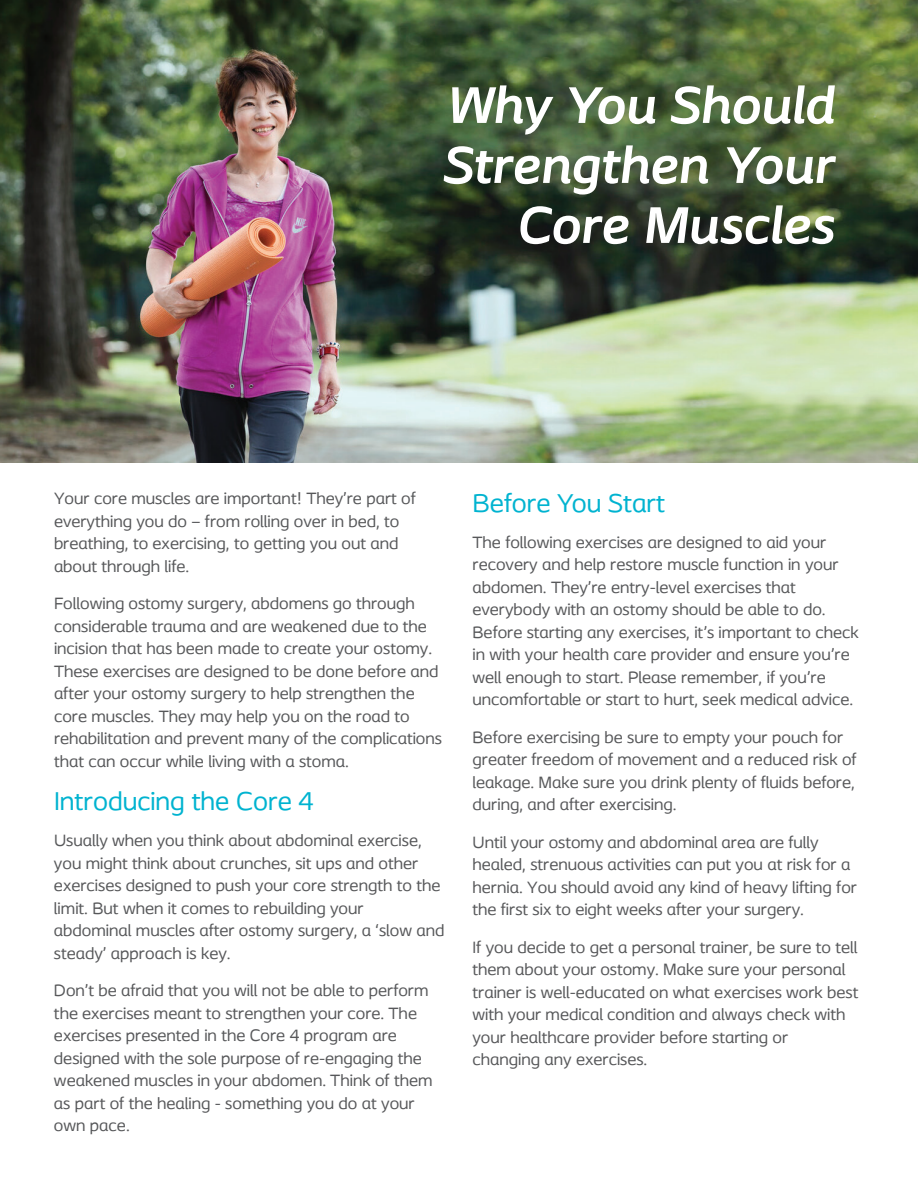
<style>
.page{position:relative;width:918px;height:1188px;background:#fff}
.page>*{position:absolute;margin:0;border:0;box-sizing:border-box;transform-origin:0 0}
.Heading{font:italic 700 54px/60px "Coloplast";letter-spacing:-.005em;color:#fff;text-align:right}
.Text{font:27px "Coloplast";color:#00b3d0}
.Text-2{font:17.25px/22.5px "Coloplast";color:#57585a}
</style>
<div class="page">
<img style="left:0;top:0;width:918px;height:462px">
<p class="Heading" style="left:442px;top:74px;width:393px">Why You Should<br>Strengthen Your<br>Core Muscles</p>
<p class="Text-2" style="left:54px;top:487px;width:363px">Your core muscles are important! They’re part of everything you do – from rolling over in bed, to breathing, to exercising, to getting you out and about through life.</p>
<p class="Text-2" style="left:54px;top:592px;width:390px">Following ostomy surgery, abdomens go through considerable trauma and are weakened due to the incision that has been made to create your ostomy.<br>These exercises are designed to be done before and after your ostomy surgery to help strengthen the core muscles. They may help you on the road to rehabilitation and prevent many of the complications that can occur while living with a stoma.</p>
<p class="Text" style="left:54px;top:785px;width:261px">Introducing the Core 4</p>
<p class="Text-2" style="left:54px;top:829px;width:392px">Usually when you think about abdominal exercise, you might think about crunches, sit ups and other exercises designed to push your core strength to the limit. But when it comes to rebuilding your abdominal muscles after ostomy surgery, a ‘slow and steady’ approach is key.</p>
<p class="Text-2" style="left:54px;top:979px;width:380px">Don’t be afraid that you will not be able to perform the exercises meant to strengthen your core. The exercises presented in the Core 4 program are designed with the sole purpose of re-engaging the weakened muscles in your abdomen. Think of them as part of the healing - something you do at your own pace.</p>
<p class="Text" style="left:472px;top:487px;width:194px">Before You Start</p>
<p class="Text-2" style="left:472px;top:531px;width:388px">The following exercises are designed to aid your recovery and help restore muscle function in your abdomen. They’re entry-level exercises that everybody with an ostomy should be able to do.<br>Before starting any exercises, it's important to check in with your health care provider and ensure you're well enough to start. Please remember, if you're uncomfortable or start to hurt, seek medical advice.</p>
<p class="Text-2" style="left:472px;top:726px;width:386px">Before exercising be sure to empty your pouch for greater freedom of movement and a reduced risk of leakage. Make sure you drink plenty of fluids before, during, and after exercising.</p>
<p class="Text-2" style="left:472px;top:831px;width:386px">Until your ostomy and abdominal area are fully healed, strenuous activities can put you at risk for a hernia. You should avoid any kind of heavy lifting for the first six to eight weeks after your surgery.</p>
<p class="Text-2" style="left:472px;top:936px;width:387px">If you decide to get a personal trainer, be sure to tell them about your ostomy. Make sure your personal trainer is well-educated on what exercises work best with your medical condition and always check with your healthcare provider before starting or changing any exercises.</p>
</div>
